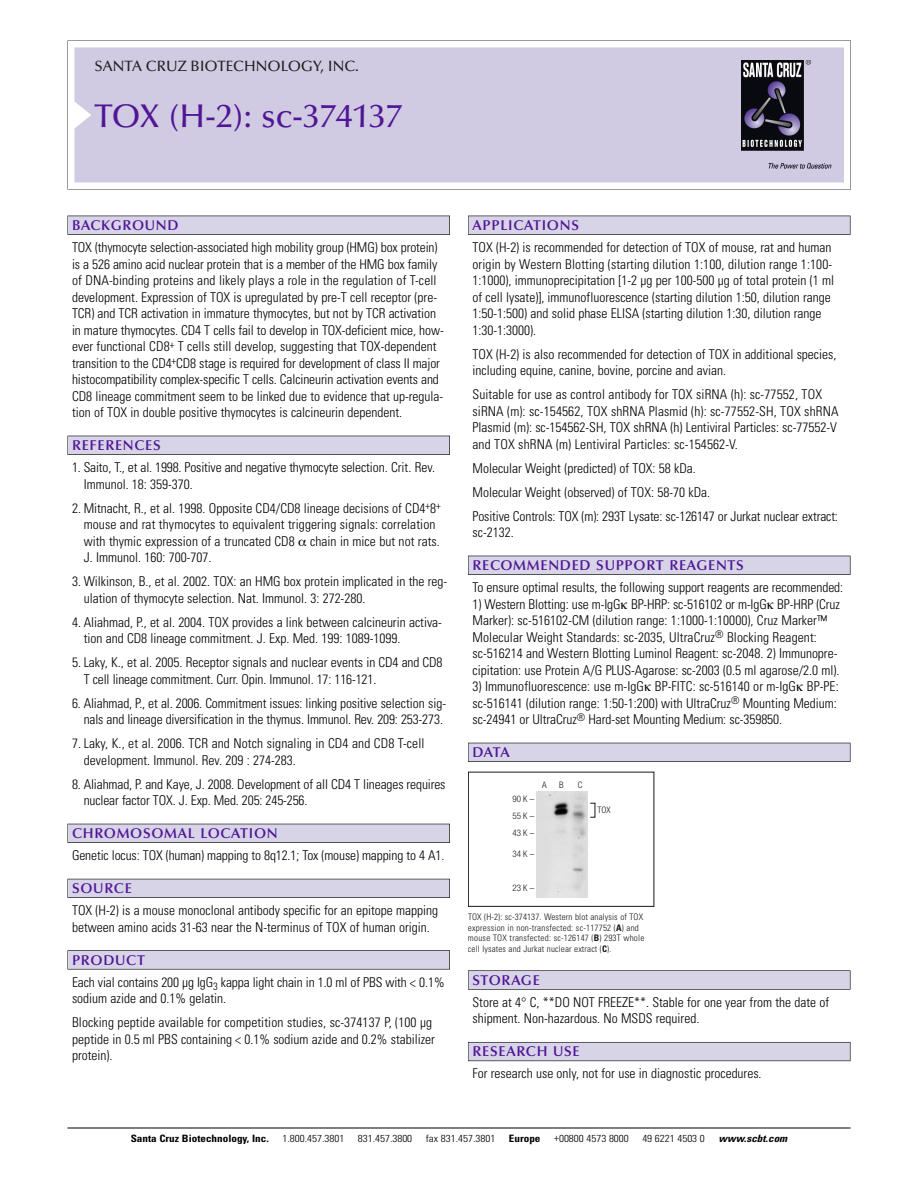
<style>
.page{position:relative;width:918px;height:1188px;background:#fff}
.page>*{position:absolute;margin:0;border:0;box-sizing:border-box;transform-origin:0 0}
.t1{font:500 33px "Optima";color:#511695}
.t2{font:500 15px "Optima";color:#231f20}
.t3{font:600 14.25px "Optima";letter-spacing:.05em;color:#511695}
.t4{font:300 condensed 13.5px/16.5px "Univers";color:#000}
.t5{font:300 condensed 10.2px "Univers";color:#000;scale:1.1 1}
.t6{font:700 condensed 10.2px "Univers";color:#000;scale:1.1 1}
.t7{font:italic 700 condensed 10.2px "Univers";color:#000;scale:1.1 1}
.t8{font:300 condensed 9px/10.5px "Univers";letter-spacing:.025em;color:#191919}
.t9{font:300 condensed 9px/17px "Helvetica Neue";color:#191919;text-align:justify}
.s1{font-weight:700}
</style>
<div class="page">
<svg style="left:68px;top:40px;width:783px;height:149px"></svg>
<div style="left:74px;top:47px;width:770px;height:135px;background:#d1cae3"></div>
<img style="left:741px;top:60px;width:90px;height:108px">
<div style="left:68px;top:216px;width:382px;height:19px;background:#535256"></div>
<div style="left:68px;top:216px;width:381px;height:18px;background:#d7d4e8"></div>
<div style="left:68px;top:436px;width:382px;height:19px;background:#525156"></div>
<div style="left:68px;top:436px;width:381px;height:18px;background:#d7d4e8"></div>
<div style="left:68px;top:824px;width:382px;height:19px;background:#515057"></div>
<div style="left:68px;top:824px;width:381px;height:18px;background:#d7d4e8"></div>
<div style="left:68px;top:879px;width:382px;height:19px;background:#535259"></div>
<div style="left:68px;top:879px;width:381px;height:18px;background:#d7d4e8"></div>
<svg style="left:68px;top:950px;width:382px;height:20px"></svg>
<div style="left:68px;top:951px;width:381px;height:18px;background:#d7d4e8"></div>
<div style="left:468px;top:216px;width:382px;height:19px;background:#535256"></div>
<div style="left:468px;top:216px;width:382px;height:18px;background:#d7d4e8"></div>
<div style="left:468px;top:556px;width:382px;height:19px;background:#525156"></div>
<div style="left:468px;top:556px;width:382px;height:18px;background:#d7d4e8"></div>
<div style="left:468px;top:743px;width:382px;height:19px;background:#515057"></div>
<div style="left:468px;top:743px;width:382px;height:18px;background:#d7d4e8"></div>
<div style="left:468px;top:970px;width:382px;height:20px;background:#666"></div>
<div style="left:468px;top:971px;width:382px;height:18px;background:#d7d4e8"></div>
<div style="left:468px;top:1042px;width:382px;height:19px;background:#5e5d65"></div>
<div style="left:468px;top:1043px;width:382px;height:18px;background:#d7d4e8"></div>
<hr style="left:68px;top:1128px;width:782px;height:1px;background:#000">
<div style="left:468px;top:772px;width:186px;height:135px;border:1px solid #191919"></div>
<img style="left:536px;top:791px;width:51px;height:106px">
<p class="t2" style="left:94px;top:60px;width:266px">SANTA CRUZ BIOTECHNOLOGY, INC.</p>
<p class="t1" style="left:94px;top:102px;width:309px">TOX (H-2): sc-374137</p>
<p class="t3" style="left:72px;top:219px;width:108px">BACKGROUND</p>
<p class="t4" style="left:72px;top:240px;width:373px">TOX (thymocyte selection-associated high mobility group (HMG) box protein) is a 526 amino acid nuclear protein that is a member of the HMG box family of DNA-binding proteins and likely plays a role in the regulation of T-cell development. Expression of TOX is upregulated by pre-T cell receptor (pre-TCR) and TCR activation in immature thymocytes, but not by TCR activation in mature thymocytes. CD4 T cells fail to develop in TOX-deficient mice, how&shy;ever functional CD8<sup>+</sup> T cells still develop, suggesting that TOX-dependent transition to the CD4<sup>+</sup>CD8 stage is required for development of class II major histocompatibility complex-specific T cells. Calcineurin activation events and CD8 lineage commitment seem to be linked due to evidence that up-regula&shy;tion of TOX in double positive thymocytes is calcineurin dependent.</p>
<p class="t3" style="left:72px;top:439px;width:90px">REFERENCES</p>
<p class="t4" style="left:84px;top:460px;width:353px;text-indent:-12px">1. Saito, T., et al. 1998. Positive and negative thymocyte selection. Crit. Rev.<br>Immunol. 18: 359-370.</p>
<p class="t4" style="left:84px;top:501px;width:359px;text-indent:-12px">2. Mitnacht, R., et al. 1998. Opposite CD4/CD8 lineage decisions of CD4<sup>+</sup>8<sup>+ </sup>mouse and rat thymocytes to equivalent triggering signals: correlation with thymic expression of a truncated CD8 chain in mice but not rats.<br>J. Immunol. 160: 700-707.</p>
<p class="t4" style="left:84px;top:574px;width:365px;text-indent:-12px">3. Wilkinson, B., et al. 2002. TOX: an HMG box protein implicated in the reg&shy;ulation of thymocyte selection. Nat. Immunol. 3: 272-280.</p>
<p class="t4" style="left:84px;top:615px;width:360px;text-indent:-12px">4. Aliahmad, P., et al. 2004. TOX provides a link between calcineurin activa&shy;tion and CD8 lineage commitment. J. Exp. Med. 199: 1089-1099.</p>
<p class="t4" style="left:84px;top:655px;width:360px;text-indent:-12px">5. Laky, K., et al. 2005. Receptor signals and nuclear events in CD4 and CD8<br>T cell lineage commitment. Curr. Opin. Immunol. 17: 116-121.</p>
<p class="t4" style="left:72px;top:696px;width:376px;text-align:right">6. Aliahmad, P., et al. 2006. Commitment issues: linking positive selection sig&shy;nals and lineage diversification in the thymus. Immunol. Rev. 209: 253-273.</p>
<p class="t4" style="left:84px;top:736px;width:342px;text-indent:-12px">7. Laky, K., et al. 2006. TCR and Notch signaling in CD4 and CD8 T-cell development. Immunol. Rev. 209 : 274-283.</p>
<p class="t4" style="left:84px;top:777px;width:363px;text-indent:-12px">8. Aliahmad, P. and Kaye, J. 2008. Development of all CD4 T lineages requires nuclear factor TOX. J. Exp. Med. 205: 245-256.</p>
<p class="t3" style="left:72px;top:827px;width:207px">CHROMOSOMAL LOCATION</p>
<p class="t4" style="left:72px;top:849px;width:374px">Genetic locus: TOX (human) mapping to 8q12.1; Tox (mouse) mapping to 4 A1.</p>
<p class="t3" style="left:72px;top:882px;width:61px">SOURCE</p>
<p class="t4" style="left:72px;top:904px;width:368px">TOX (H-2) is a mouse monoclonal antibody specific for an epitope mapping between amino acids 31-63 near the N-terminus of TOX of human origin.</p>
<p class="t3" style="left:72px;top:954px;width:74px">PRODUCT</p>
<p class="t4" style="left:72px;top:975px;width:374px">Each vial contains 200 µg IgG<sub>3</sub> kappa light chain in 1.0 ml of PBS with &lt; 0.1% sodium azide and 0.1% gelatin.</p>
<p class="t4" style="left:72px;top:1016px;width:364px">Blocking peptide available for competition studies, sc-374137 P, (100 µg peptide in 0.5 ml PBS containing &lt; 0.1% sodium azide and 0.2% stabilizer protein).</p>
<p class="t3" style="left:473px;top:219px;width:108px">APPLICATIONS</p>
<p class="t4" style="left:473px;top:240px;width:363px">TOX (H-2) is recommended for detection of TOX of mouse, rat and human origin by Western Blotting (starting dilution 1:100, dilution range 1:100- 1:1000), immunoprecipitation [1-2 µg per 100-500 µg of total protein (1 ml of cell lysate)], immunofluorescence (starting dilution 1:50, dilution range 1:50-1:500) and solid phase ELISA (starting dilution 1:30, dilution range 1:30-1:3000).</p>
<p class="t4" style="left:473px;top:347px;width:365px">TOX (H-2) is also recommended for detection of TOX in additional species, including equine, canine, bovine, porcine and avian.</p>
<p class="t4" style="left:473px;top:387px;width:368px">Suitable for use as control antibody for TOX siRNA (h): sc-77552, TOX siRNA (m): sc-154562, TOX shRNA Plasmid (h): sc-77552-SH, TOX shRNA Plasmid (m): sc-154562-SH, TOX shRNA (h) Lentiviral Particles: sc-77552-V and TOX shRNA (m) Lentiviral Particles: sc-154562-V.</p>
<p class="t4" style="left:473px;top:461px;width:225px">Molecular Weight (predicted) of TOX: 58 kDa.</p>
<p class="t4" style="left:473px;top:485px;width:239px">Molecular Weight (observed) of TOX: 58-70 kDa.</p>
<p class="t4" style="left:473px;top:509px;width:367px">Positive Controls: TOX (m): 293T Lysate: sc-126147 or Jurkat nuclear extract: sc-2132.</p>
<p class="t3" style="left:473px;top:559px;width:273px">RECOMMENDED SUPPORT REAGENTS</p>
<p class="t4" style="left:473px;top:580px;width:372px">To ensure optimal results, the following support reagents are recommended:</p>
<p class="t4" style="left:473px;top:597px;width:369px">1) Western Blotting: use m-IgG BP-HRP: sc-516102 or m-IgG BP-HRP (Cruz Marker): sc-516102-CM (dilution range: 1:1000-1:10000), Cruz Marker™ Molecular Weight Standards: sc-2035, UltraCruz<sup>®</sup> Blocking Reagent: sc-516214 and Western Blotting Luminol Reagent: sc-2048. 2) Immunopre&shy;cipitation: use Protein A/G PLUS-Agarose: sc-2003 (0.5 ml agarose/2.0 ml).</p>
<p class="t4" style="left:473px;top:679px;width:368px">3) Immunofluorescence: use m-IgG BP-FITC: sc-516140 or m-IgG BP-PE: sc-516141 (dilution range: 1:50-1:200) with UltraCruz<sup>®</sup> Mounting Medium: sc-24941 or UltraCruz<sup>®</sup> Hard-set Mounting Medium: sc-359850.</p>
<p class="t3" style="left:473px;top:746px;width:39px">DATA</p>
<p class="t9" style="left:542px;top:778px;width:6px">A</p>
<p class="t9" style="left:559px;top:778px;width:6px">B</p>
<p class="t9" style="left:578px;top:778px;width:6px">C</p>
<p class="t9" style="left:512px;top:791px;width:23px">90K– 55K– 43K–</p>
<p class="t9" style="left:512px;top:846px;width:23px">34K–</p>
<p class="t9" style="left:512px;top:881px;width:23px">23K–</p>
<p class="t9" style="left:598px;top:802px;width:15px">TOX</p>
<p class="t8" style="left:468px;top:913px;width:178px">TOX (H-2): sc-374137. Western blot analysis of TOX expression in non-transfected: sc-117752 (<span class="s1">A</span>) and mouse TOX transfected: sc-126147 (<span class="s1">B</span>) 293T whole cell lysates and Jurkat nuclear extract (<span class="s1">C</span>).</p>
<p class="t3" style="left:473px;top:974px;width:69px">STORAGE</p>
<p class="t4" style="left:473px;top:995px;width:358px">Store at 4° C, **DO NOT FREEZE**. Stable for one year from the date of shipment. Non-hazardous. No MSDS required.</p>
<p class="t3" style="left:473px;top:1046px;width:109px">RESEARCH USE</p>
<p class="t4" style="left:473px;top:1067px;width:291px">For research use only, not for use in diagnostic procedures.</p>
<p class="t6" style="left:131px;top:1135px;width:127px">Santa Cruz Biotechnology, Inc.</p>
<p class="t5" style="left:282px;top:1135px;width:58px">1.800.457.3801</p>
<p class="t5" style="left:358px;top:1135px;width:51px">831.457.3800</p>
<p class="t5" style="left:426px;top:1135px;width:65px">fax 831.457.3801</p>
<p class="t6" style="left:509px;top:1135px;width:30px">Europe</p>
<p class="t5" style="left:554px;top:1135px;width:69px">+00800 4573 8000</p>
<p class="t5" style="left:642px;top:1135px;width:58px">49 6221 4503 0</p>
<p class="t7" style="left:719px;top:1135px;width:66px">www.scbt.com</p>
</div>
